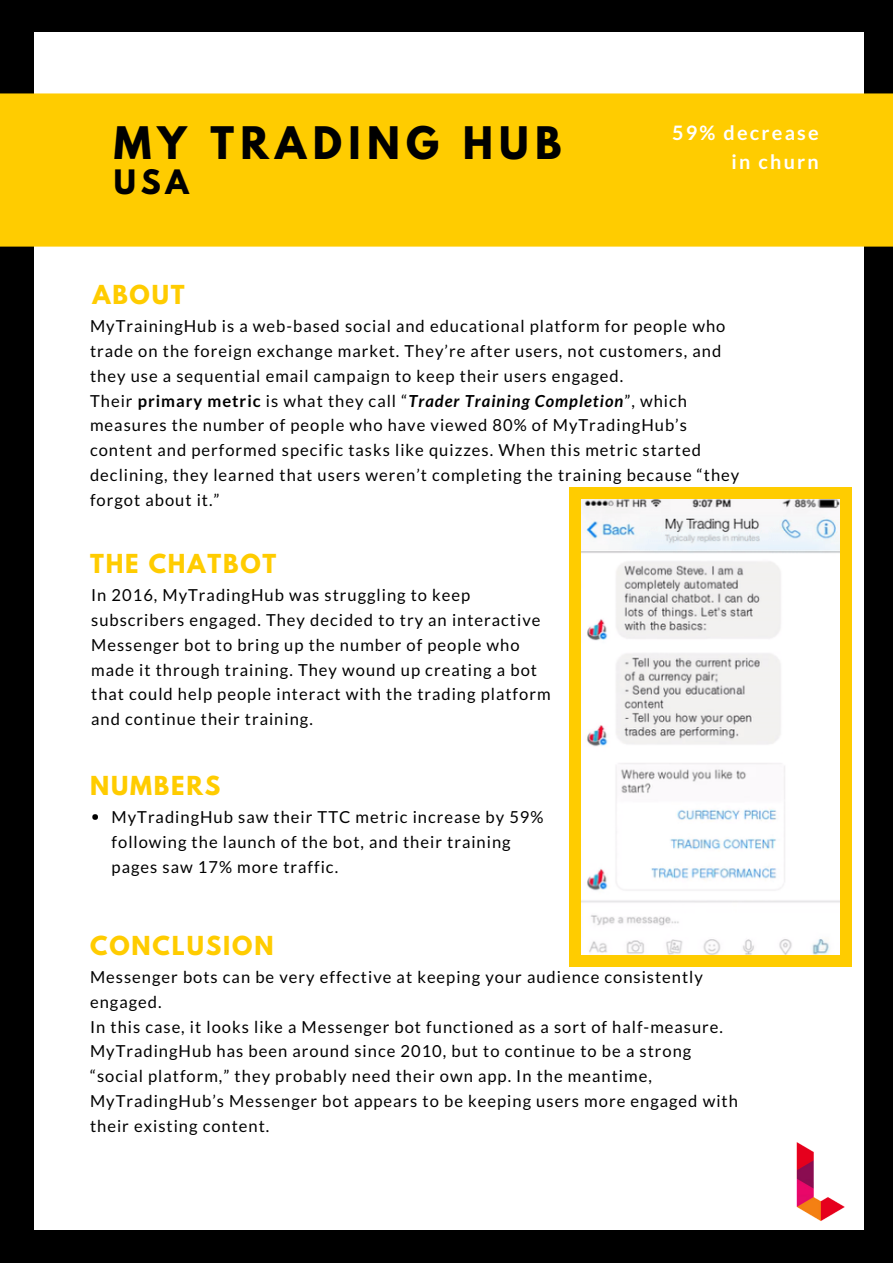
<style>
.page{position:relative;width:893px;height:1263px;background:#000}
.page>*{position:absolute;margin:0;border:0;box-sizing:border-box;transform-origin:0 0}
.t1{font:700 39.75px "League Spartan";letter-spacing:.16em;color:#000}
.t2{font:700 29.85px "League Spartan";color:#000}
.t3{font:700 23.25px "League Spartan";letter-spacing:.08em;color:#fc0}
.t4{font:700 19.8px/29.2px "Lato";letter-spacing:.11em;color:#fff;text-align:right}
.t5{font:16.5px/24.8px "Lato";letter-spacing:.06em;color:#000}
.s1{font-weight:700}
.s2{font-weight:700;font-style:italic}
</style>
<div class="page">
<div style="left:34px;top:33px;width:830px;height:1197px;background:#fff"></div>
<svg style="left:92px;top:814px;width:6px;height:6px"></svg>
<div style="left:0;top:93px;width:893px;height:154px;background:#fc0"></div>
<img style="left:796px;top:1142px;width:49px;height:79px">
<img style="left:580px;top:498px;width:261px;height:457px">
<div style="left:841px;top:955px;width:11px;height:12px;background:#fc0"></div>
<div style="left:569px;top:498px;width:11px;height:458px;background:#fc0"></div>
<div style="left:569px;top:955px;width:11px;height:12px;background:#fc0"></div>
<div style="left:841px;top:498px;width:11px;height:458px;background:#fc0"></div>
<div style="left:580px;top:955px;width:261px;height:12px;background:#fc0"></div>
<div style="left:841px;top:487px;width:11px;height:11px;background:#fc0"></div>
<div style="left:569px;top:487px;width:11px;height:11px;background:#fc0"></div>
<div style="left:580px;top:487px;width:261px;height:11px;background:#fc0"></div>
<h1 class="t1" style="left:114px;top:123px;width:449px">MY TRADING HUB</h1>
<h2 class="t2" style="left:114px;top:167px;width:77px">USA</h2>
<h3 class="t3" style="left:92px;top:283px;width:94px">ABOUT</h3>
<p class="t4" style="left:672px;top:117px;width:148px">59% decrease in churn</p>
<p class="t5" style="left:90px;top:313px;width:651px">MyTrainingHub is a web-based social and educational platform for people who trade on the foreign exchange market. They’re after users, not customers, and they use a sequential email campaign to keep their users engaged.<br>Their <span class="s1">primary metric</span> is what they call “<span class="s2">Trader Training Completion</span>”, which measures the number of people who have viewed 80% of MyTradingHub’s content and performed specific tasks like quizzes. When this metric started declining, they learned that users weren’t completing the training because “they forgot about it.”</p>
<h3 class="t3" style="left:90px;top:552px;width:188px">THE CHATBOT</h3>
<p class="t5" style="left:91px;top:583px;width:461px">In 2016, MyTradingHub was struggling to keep subscribers engaged. They decided to try an interactive Messenger bot to bring up the number of people who made it through training. They wound up creating a bot that could help people interact with the trading platform and continue their training.</p>
<h3 class="t3" style="left:90px;top:774px;width:132px">NUMBERS</h3>
<p class="t5" style="left:112px;top:804px;width:433px">MyTradingHub saw their TTC metric increase by 59% following the launch of the bot, and their training pages saw 17% more traffic.</p>
<h3 class="t3" style="left:90px;top:934px;width:185px">CONCLUSION</h3>
<p class="t5" style="left:90px;top:964px;width:649px">Messenger bots can be very effective at keeping your audience consistently engaged.<br>In this case, it looks like a Messenger bot functioned as a sort of half-measure.<br>MyTradingHub has been around since 2010, but to continue to be a strong “social platform,” they probably need their own app. In the meantime, MyTradingHub’s Messenger bot appears to be keeping users more engaged with their existing content.</p>
</div>
